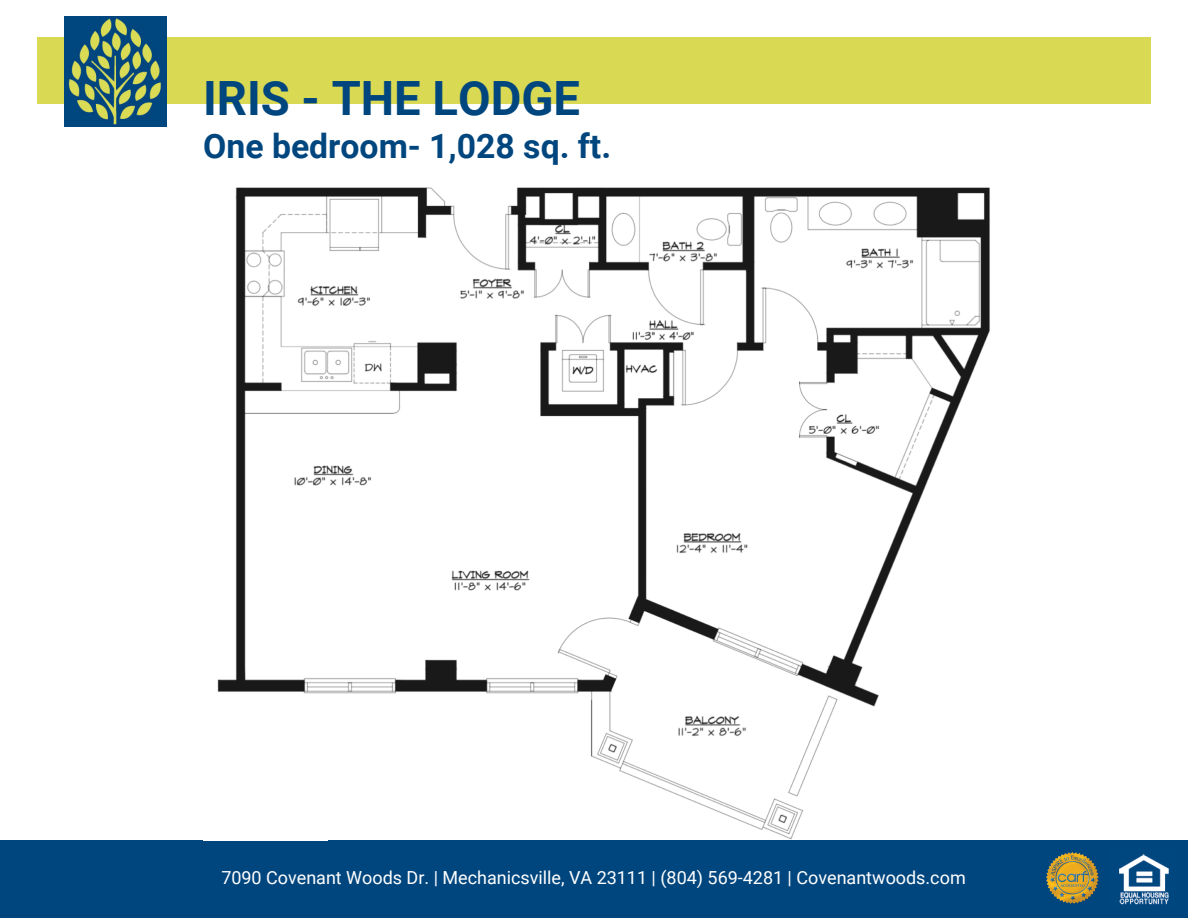
<style>
.page{position:relative;width:1188px;height:918px;background:#fff}
.page>*{position:absolute;margin:0;border:0;box-sizing:border-box;transform-origin:0 0}
.t1{font:700 47.25px "Roboto";color:#00467e}
.t2{font:700 33.75px "Roboto";color:#00467e}
.t3{font:18px "Roboto";color:#fff}
</style>
<div class="page">
<div style="left:37px;top:38px;width:1114px;height:66px;background:#d9d954"></div>
<img style="left:217px;top:187px;width:795px;height:654px">
<div style="left:0;top:841px;width:1188px;height:77px;background:#00467e"></div>
<img style="left:1046px;top:852px;width:52px;height:52px">
<img style="left:65px;top:16px;width:101px;height:110px">
<img style="left:1119px;top:854px;width:50px;height:51px">
<div style="left:203px;top:780px;width:125px;height:61px;background:#fff"></div>
<p class="t1" style="left:203px;top:71px;width:378px">IRIS - THE LODGE</p>
<p class="t2" style="left:203px;top:127px;width:409px">One bedroom- 1,028 sq. ft.</p>
<p class="t3" style="left:221px;top:867px;width:746px">7090 Covenant Woods Dr. | Mechanicsville, VA 23111 | (804) 569-4281 | Covenantwoods.com</p>
</div>
